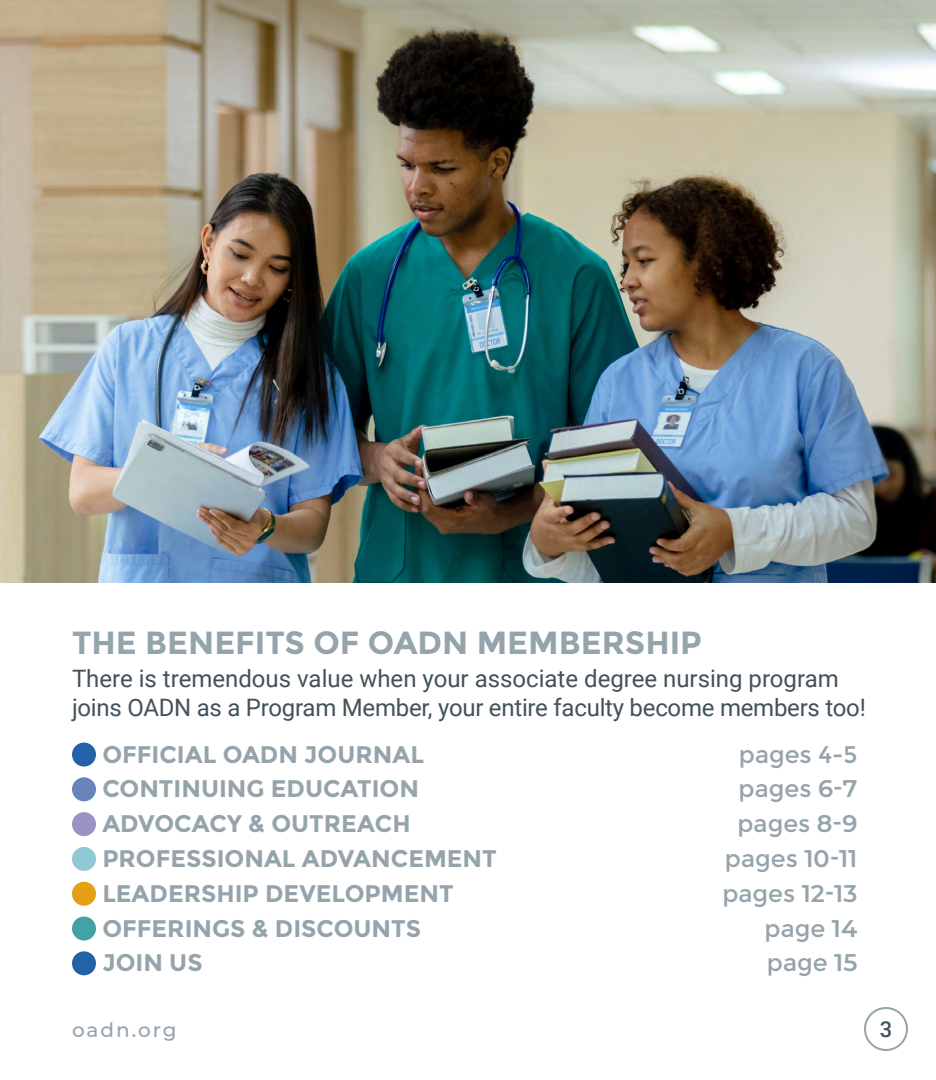
<style>
.page{position:relative;width:936px;height:1080px;background:#fff}
.page>*{position:absolute;margin:0;border:0;box-sizing:border-box;transform-origin:0 0}
.Subhead{font:700 32px "Montserrat";color:#95a3ab}
.Subhead-2{font:700 24px "Montserrat";color:#95a3ab}
.body{font:24px/28.8px "Roboto";letter-spacing:-.01em;color:#43525a}
.Subhead-3{font:24px "Montserrat";color:#95a3ab}
.t1{font:500 22px "Roboto";color:#43525a}
.t2{font:500 20px "Montserrat";letter-spacing:.1em;color:#95a3ab}
.s1{font-weight:600}
</style>
<div class="page">
<div style="left:864px;top:1007px;width:44px;height:44px;border:2px solid #95a3ab;border-radius:50%"></div>
<img style="left:0;top:0;width:936px;height:582px">
<div style="left:72px;top:743px;width:24px;height:24px;background:#2462a7;border-radius:50%"></div>
<div style="left:72px;top:777px;width:24px;height:24px;background:#6983bb;border-radius:50%"></div>
<div style="left:72px;top:812px;width:24px;height:24px;background:#9a94c3;border-radius:50%"></div>
<div style="left:72px;top:847px;width:24px;height:24px;background:#90c9d4;border-radius:50%"></div>
<div style="left:72px;top:882px;width:24px;height:24px;background:#e49f15;border-radius:50%"></div>
<div style="left:72px;top:917px;width:24px;height:24px;background:#42a2a6;border-radius:50%"></div>
<div style="left:72px;top:951px;width:24px;height:24px;background:#2462a7;border-radius:50%"></div>
<p class="Subhead" style="left:72px;top:624px;width:631px">THE BENEFITS OF OADN MEMBERSHIP</p>
<p class="body" style="left:72px;top:663px;width:795px">There is tremendous value when your associate degree nursing program joins OADN as a Program Member, your entire faculty become members too!</p>
<p class="Subhead-2" style="left:102px;top:740px;width:323px">OFFICIAL OADN JOURNAL</p>
<p class="Subhead-3" style="left:739px;top:740px;width:120px">pages 4-5</p>
<p class="Subhead-2" style="left:102px;top:775px;width:318px">CONTINUING EDUCATION</p>
<p class="Subhead-3" style="left:739px;top:775px;width:120px">pages <span class="s1">6-7</span></p>
<p class="Subhead-2" style="left:102px;top:809px;width:310px">ADVOCACY &amp; OUTREACH</p>
<p class="Subhead-3" style="left:738px;top:810px;width:121px">pages <span class="s1">8-9</span></p>
<p class="Subhead-2" style="left:102px;top:844px;width:396px">PROFESSIONAL ADVANCEMENT</p>
<p class="Subhead-3" style="left:725px;top:845px;width:134px">pages <span class="s1">10-11</span></p>
<p class="Subhead-2" style="left:102px;top:879px;width:353px">LEADERSHIP DEVELOPMENT</p>
<p class="Subhead-3" style="left:722px;top:879px;width:137px">pages <span class="s1">12-13</span></p>
<p class="Subhead-2" style="left:102px;top:914px;width:320px">OFFERINGS &amp; DISCOUNTS</p>
<p class="Subhead-3" style="left:765px;top:914px;width:94px">page <span class="s1">14</span></p>
<p class="Subhead-2" style="left:102px;top:949px;width:102px">JOIN US</p>
<p class="Subhead-3" style="left:767px;top:949px;width:92px">page <span class="s1">15</span></p>
<p class="t2" style="left:72px;top:1016px;width:106px">oadn.org</p>
<p class="t1" style="left:880px;top:1013px;width:14px">3</p>
</div>
